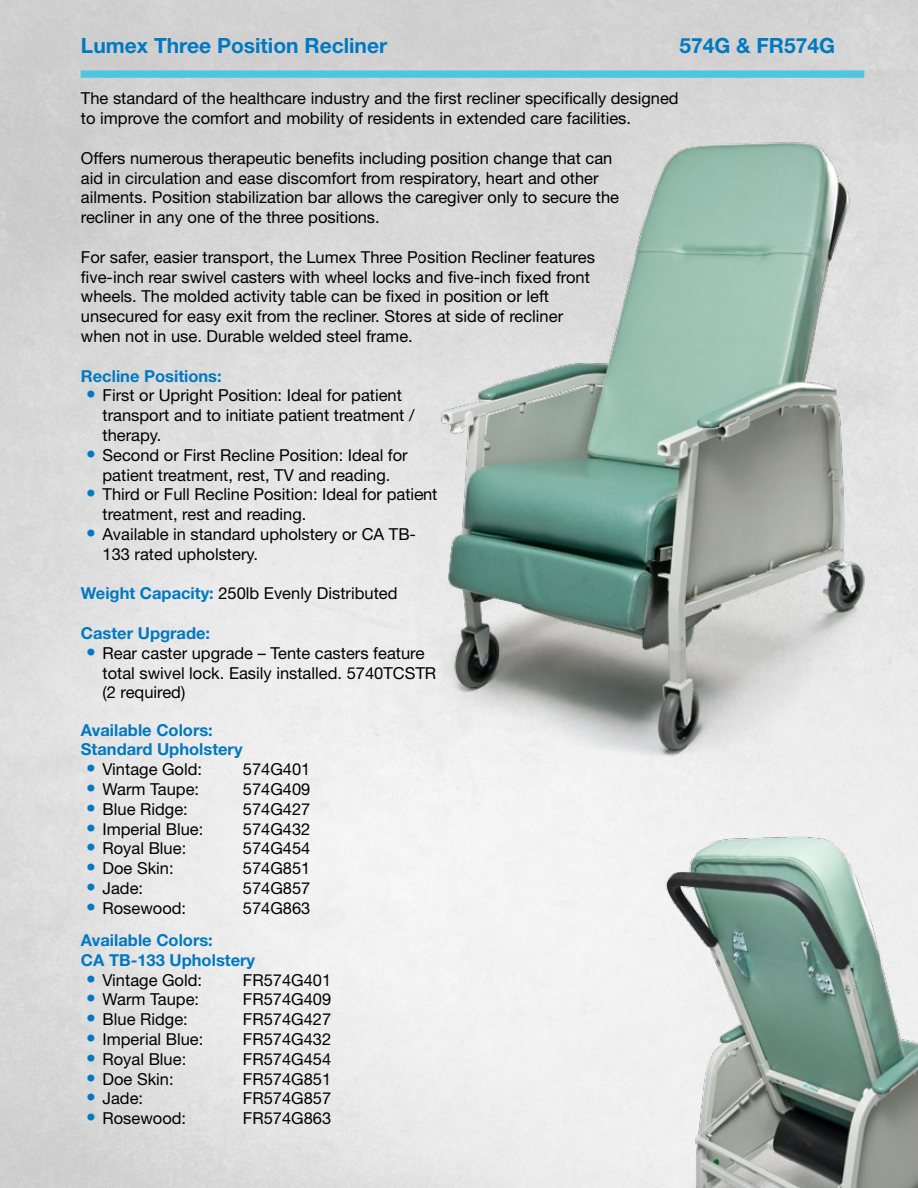
<style>
.page{position:relative;width:918px;height:1188px;background:#fff}
.page>*{position:absolute;margin:0;border:0;box-sizing:border-box;transform-origin:0 0}
.t1{font:700 21px "Helvetica Neue";color:#0079c1}
.t2{font:16.5px/19.8px "Helvetica Neue";color:#000}
.t3{font:700 16.5px/19.8px "Helvetica Neue";color:#0079c1}
.s1{font-weight:700;font-size:19.5px;color:#0079c1}
.s2{font-weight:700;color:#0079c1}
</style>
<div class="page">
<img style="left:0;top:0;width:918px;height:1188px">
<div style="left:81px;top:71px;width:783px;height:6px;background:#4fc6e0"></div>
<img style="left:419px;top:131px;width:480px;height:632px">
<img style="left:655px;top:793px;width:263px;height:395px">
<p class="t1" style="left:81px;top:33px;width:308px">Lumex Three Position Recliner</p>
<p class="t1" style="left:679px;top:33px;width:157px">574G &amp; FR574G</p>
<p class="t2" style="left:81px;top:88px;width:599px">The standard of the healthcare industry and the first recliner specifically designed to improve the comfort and mobility of residents in extended care facilities.</p>
<p class="t2" style="left:81px;top:148px;width:540px">Offers numerous therapeutic benefits including position change that can aid in circulation and ease discomfort from respiratory, heart and other ailments. Position stabilization bar allows the caregiver only to secure the recliner in any one of the three positions.</p>
<p class="t2" style="left:81px;top:247px;width:516px">For safer, easier transport, the Lumex Three Position Recliner features five-inch rear swivel casters with wheel locks and five-inch fixed front wheels. The molded activity table can be fixed in position or left unsecured for easy exit from the recliner. Stores at side of recliner when not in use. Durable welded steel frame.</p>
<p class="t3" style="left:81px;top:365px;width:142px">Recline Positions:</p>
<p class="t2" style="left:103px;top:385px;width:314px;text-indent:-16px"><span class="s1">•</span> First or Upright Position: Ideal for patient transport and to initiate patient treatment / therapy.</p>
<p class="t2" style="left:86px;top:445px;width:323px;text-align:center"><span class="s1">•</span> Second or First Recline Position: Ideal for patient treatment, rest, TV and reading.</p>
<p class="t2" style="left:103px;top:484px;width:336px;text-indent:-16px"><span class="s1">•</span> Third or Full Recline Position: Ideal for patient treatment, rest and reading.</p>
<p class="t2" style="left:103px;top:524px;width:315px;text-indent:-16px"><span class="s1">•</span> Available in standard upholstery or CA TB-<br>133 rated upholstery.</p>
<p class="t2" style="left:81px;top:583px;width:318px"><span class="s2">Weight Capacity:</span> 250lb Evenly Distributed</p>
<p class="t3" style="left:81px;top:623px;width:131px">Caster Upgrade:</p>
<p class="t2" style="left:103px;top:643px;width:335px;text-indent:-16px"><span class="s1">•</span> Rear caster upgrade – Tente casters feature total swivel lock. Easily installed. 5740TCSTR (2 required)</p>
<p class="t3" style="left:81px;top:719px;width:163px">Available Colors:<br>Standard Upholstery</p>
<p class="t2" style="left:86px;top:759px;width:118px"><span class="s1">•</span> Vintage Gold:</p>
<p class="t2" style="left:243px;top:759px;width:69px">574G401</p>
<p class="t2" style="left:86px;top:779px;width:115px"><span class="s1">•</span> Warm Taupe:</p>
<p class="t2" style="left:243px;top:779px;width:69px">574G409</p>
<p class="t2" style="left:86px;top:799px;width:103px"><span class="s1">•</span> Blue Ridge:</p>
<p class="t2" style="left:243px;top:799px;width:69px">574G427</p>
<p class="t2" style="left:86px;top:819px;width:119px"><span class="s1">•</span> Imperial Blue:</p>
<p class="t2" style="left:243px;top:819px;width:69px">574G432</p>
<p class="t2" style="left:86px;top:838px;width:102px"><span class="s1">•</span> Royal Blue:</p>
<p class="t2" style="left:243px;top:838px;width:69px">574G454</p>
<p class="t2" style="left:86px;top:858px;width:89px"><span class="s1">•</span> Doe Skin:</p>
<p class="t2" style="left:243px;top:858px;width:69px">574G851</p>
<p class="t2" style="left:86px;top:878px;width:59px"><span class="s1">•</span> Jade:</p>
<p class="t2" style="left:243px;top:878px;width:69px">574G857</p>
<p class="t2" style="left:86px;top:898px;width:102px"><span class="s1">•</span> Rosewood:</p>
<p class="t2" style="left:243px;top:898px;width:69px">574G863</p>
<p class="t3" style="left:81px;top:930px;width:176px">Available Colors:<br>CA TB-133 Upholstery</p>
<p class="t2" style="left:86px;top:969px;width:118px"><span class="s1">•</span> Vintage Gold:</p>
<p class="t2" style="left:243px;top:969px;width:90px">FR574G401</p>
<p class="t2" style="left:86px;top:989px;width:115px"><span class="s1">•</span> Warm Taupe:</p>
<p class="t2" style="left:243px;top:989px;width:90px">FR574G409</p>
<p class="t2" style="left:86px;top:1009px;width:103px"><span class="s1">•</span> Blue Ridge:</p>
<p class="t2" style="left:243px;top:1009px;width:90px">FR574G427</p>
<p class="t2" style="left:86px;top:1029px;width:119px"><span class="s1">•</span> Imperial Blue:</p>
<p class="t2" style="left:243px;top:1029px;width:90px">FR574G432</p>
<p class="t2" style="left:86px;top:1049px;width:102px"><span class="s1">•</span> Royal Blue:</p>
<p class="t2" style="left:243px;top:1049px;width:90px">FR574G454</p>
<p class="t2" style="left:86px;top:1068px;width:89px"><span class="s1">•</span> Doe Skin:</p>
<p class="t2" style="left:243px;top:1068px;width:90px">FR574G851</p>
<p class="t2" style="left:86px;top:1088px;width:59px"><span class="s1">•</span> Jade:</p>
<p class="t2" style="left:243px;top:1088px;width:90px">FR574G857</p>
<p class="t2" style="left:86px;top:1108px;width:102px"><span class="s1">•</span> Rosewood:</p>
<p class="t2" style="left:243px;top:1108px;width:90px">FR574G863</p>
</div>
